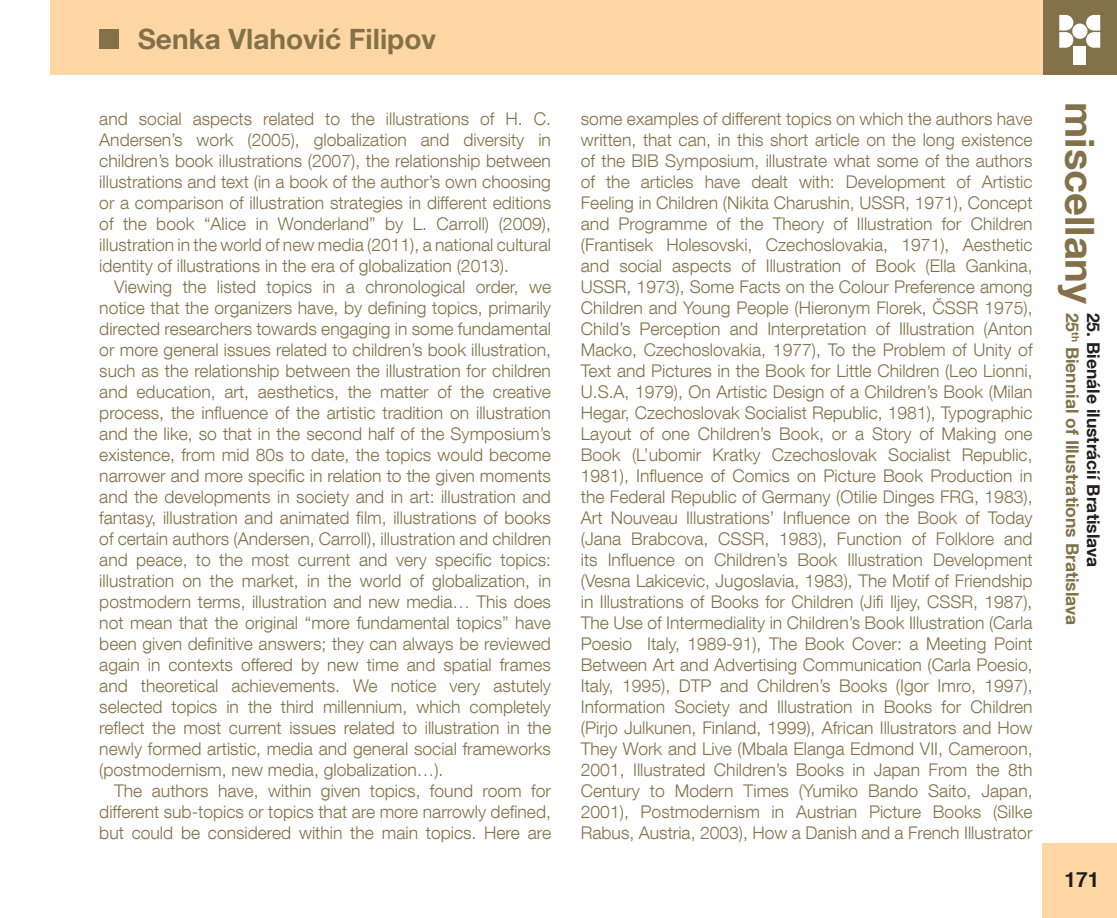
<style>
.page{position:relative;width:1117px;height:918px;background:#fff}
.page>*{position:absolute;margin:0;border:0;box-sizing:border-box;transform-origin:0 0}
.t1{font:700 39.9px "Helvetica Neue LT Com";color:#837249}
.t2{font:700 28px "Helvetica Neue LT Com";color:#837249}
.t3{font:700 21px "Helvetica";color:#231f20}
.t4{font:300 17.5px/21px "Helvetica Neue LT Com";color:#837249;text-align:justify}
.t5{font:700 17.5px "Helvetica Neue LT Com";color:#837249}
.t6{font:700 17.5px "Helvetica Neue LT Com";color:#231f20}
</style>
<div class="page">
<div style="left:1042px;top:843px;width:74px;height:75px;background:#fed7a5"></div>
<div style="left:1042px;top:0;width:74px;height:74px;background:#837249"></div>
<div style="left:50px;top:0;width:992px;height:74px;background:#fed7a5"></div>
<div style="left:1071px;top:24px;width:16px;height:15px;background:#fff;border-radius:50%"></div>
<svg style="left:1059px;top:15px;width:14px;height:33px"></svg>
<svg style="left:1085px;top:15px;width:14px;height:33px"></svg>
<div style="left:1073px;top:46px;width:12px;height:18px;background:#fff"></div>
<div style="left:99px;top:30px;width:20px;height:19px;background:#837249"></div>
<p class="t2" style="left:138px;top:21px;width:300px">Senka Vlahović Filipov</p>
<p class="t4" style="left:99px;top:108px;width:449px">and social aspects related to the illustrations of H. C.</p>
<p class="t4" style="left:99px;top:129px;width:453px">Andersen’s work (2005), globalization and diversity in</p>
<p class="t4" style="left:99px;top:150px;width:453px">children’s book illustrations (2007), the relationship between</p>
<p class="t4" style="left:99px;top:171px;width:453px">illustrations and text (in a book of the author’s own choosing</p>
<p class="t4" style="left:99px;top:192px;width:453px">or a comparison of illustration strategies in different editions</p>
<p class="t4" style="left:99px;top:213px;width:453px">of the book “Alice in Wonderland” by L. Carroll) (2009),</p>
<p class="t4" style="left:99px;top:234px;width:453px">illustration in the world of new media (2011), a national cultural</p>
<p class="t4" style="left:99px;top:255px;width:407px">identity of illustrations in the era of globalization (2013).</p>
<p class="t4" style="left:114px;top:276px;width:438px">Viewing the listed topics in a chronological order, we</p>
<p class="t4" style="left:99px;top:297px;width:453px">notice that the organizers have, by defining topics, primarily</p>
<p class="t4" style="left:99px;top:318px;width:453px">directed researchers towards engaging in some fundamental</p>
<p class="t4" style="left:99px;top:339px;width:453px">or more general issues related to children’s book illustration,</p>
<p class="t4" style="left:99px;top:360px;width:453px">such as the relationship between the illustration for children</p>
<p class="t4" style="left:99px;top:381px;width:453px">and education, art, aesthetics, the matter of the creative</p>
<p class="t4" style="left:99px;top:402px;width:453px">process, the influence of the artistic tradition on illustration</p>
<p class="t4" style="left:99px;top:423px;width:453px">and the like, so that in the second half of the Symposium’s</p>
<p class="t4" style="left:99px;top:444px;width:453px">existence, from mid 80s to date, the topics would become</p>
<p class="t4" style="left:99px;top:465px;width:453px">narrower and more specific in relation to the given moments</p>
<p class="t4" style="left:99px;top:486px;width:453px">and the developments in society and in art: illustration and</p>
<p class="t4" style="left:99px;top:507px;width:453px">fantasy, illustration and animated film, illustrations of books</p>
<p class="t4" style="left:99px;top:528px;width:453px">of certain authors (Andersen, Carroll), illustration and children</p>
<p class="t4" style="left:99px;top:549px;width:453px">and peace, to the most current and very specific topics:</p>
<p class="t4" style="left:99px;top:570px;width:453px">illustration on the market, in the world of globalization, in</p>
<p class="t4" style="left:99px;top:591px;width:453px">postmodern terms, illustration and new media… This does</p>
<p class="t4" style="left:99px;top:612px;width:453px">not mean that the original “more fundamental topics” have</p>
<p class="t4" style="left:99px;top:633px;width:453px">been given definitive answers; they can always be reviewed</p>
<p class="t4" style="left:99px;top:654px;width:453px">again in contexts offered by new time and spatial frames</p>
<p class="t4" style="left:99px;top:675px;width:453px">and theoretical achievements. We notice very astutely</p>
<p class="t4" style="left:99px;top:696px;width:453px">selected topics in the third millennium, which completely</p>
<p class="t4" style="left:99px;top:717px;width:453px">reflect the most current issues related to illustration in the</p>
<p class="t4" style="left:99px;top:738px;width:453px">newly formed artistic, media and general social frameworks</p>
<p class="t4" style="left:99px;top:759px;width:342px">(postmodernism, new media, globalization…).</p>
<p class="t4" style="left:114px;top:780px;width:438px">The authors have, within given topics, found room for</p>
<p class="t4" style="left:99px;top:801px;width:453px">different sub-topics or topics that are more narrowly defined,</p>
<p class="t4" style="left:99px;top:822px;width:453px">but could be considered within the main topics. Here are</p>
<p class="t4" style="left:580px;top:108px;width:453px">some examples of different topics on which the authors have written, that can, in this short article on the long existence of the BIB Symposium, illustrate what some of the authors of the articles have dealt with: Development of Artistic Feeling in Children (Nikita Charushin, USSR, 1971), Concept and Programme of the Theory of Illustration for Children (Frantisek Holesovski, Czechoslovakia, 1971), Aesthetic and social aspects of Illustration of Book (Ella Gankina, USSR, 1973), Some Facts on the Colour Preference among Children and Young People (Hieronym Florek, ČSSR 1975), Child’s Perception and Interpretation of Illustration (Anton Macko, Czechoslovakia, 1977), To the Problem of Unity of Text and Pictures in the Book for Little Children (Leo Lionni, U. S.A, 1979), On Artistic Design of a Children’s Book (Milan Hegar, Czechoslovak Socialist Republic, 1981), Typographic Layout of one Children’s Book, or a Story of Making one Book (L’ubomir Kratky Czechoslovak Socialist Republic, 1981), Influence of Comics on Picture Book Production in the Federal Republic of Germany (Otilie Dinges FRG, 1983), Art Nouveau Illustrations’ Influence on the Book of Today (Jana Brabcova, CSSR, 1983), Function of Folklore and its Influence on Children’s Book Illustration Development (Vesna Lakicevic, Jugoslavia, 1983), The Motif of Friendship in Illustrations of Books for Children (Jifi Iljey, CSSR, 1987), The Use of Intermediality in Children’s Book Illustration (Carla Poesio Italy, 1989-91), The Book Cover: a Meeting Point Between Art and Advertising Communication (Carla Poesio, Italy, 1995), DTP and Children’s Books (Igor Imro, 1997), Information Society and Illustration in Books for Children (Pirjo Julkunen, Finland, 1999), African Illustrators and How They Work and Live (Mbala Elanga Edmond VII, Cameroon, 2001, Illustrated Children’s Books in Japan From the 8th Century to Modern Times (Yumiko Bando Saito, Japan, 2001), Postmodernism in Austrian Picture Books (Silke Rabus, Austria, 2003), How a Danish and a French Illustrator</p>
<p class="t1" style="left:1104px;top:102px;width:204px;rotate:90deg">miscellany</p>
<p class="t5" style="left:1083px;top:313px;width:314px;rotate:90deg">25<sup>th</sup> Biennial of Illustrations Bratislava</p>
<p class="t6" style="left:1104px;top:313px;width:256px;rotate:90deg">25. Bienále ilustrácií Bratislava</p>
<p class="t3" style="left:1064px;top:862px;width:37px">171</p>
</div>
